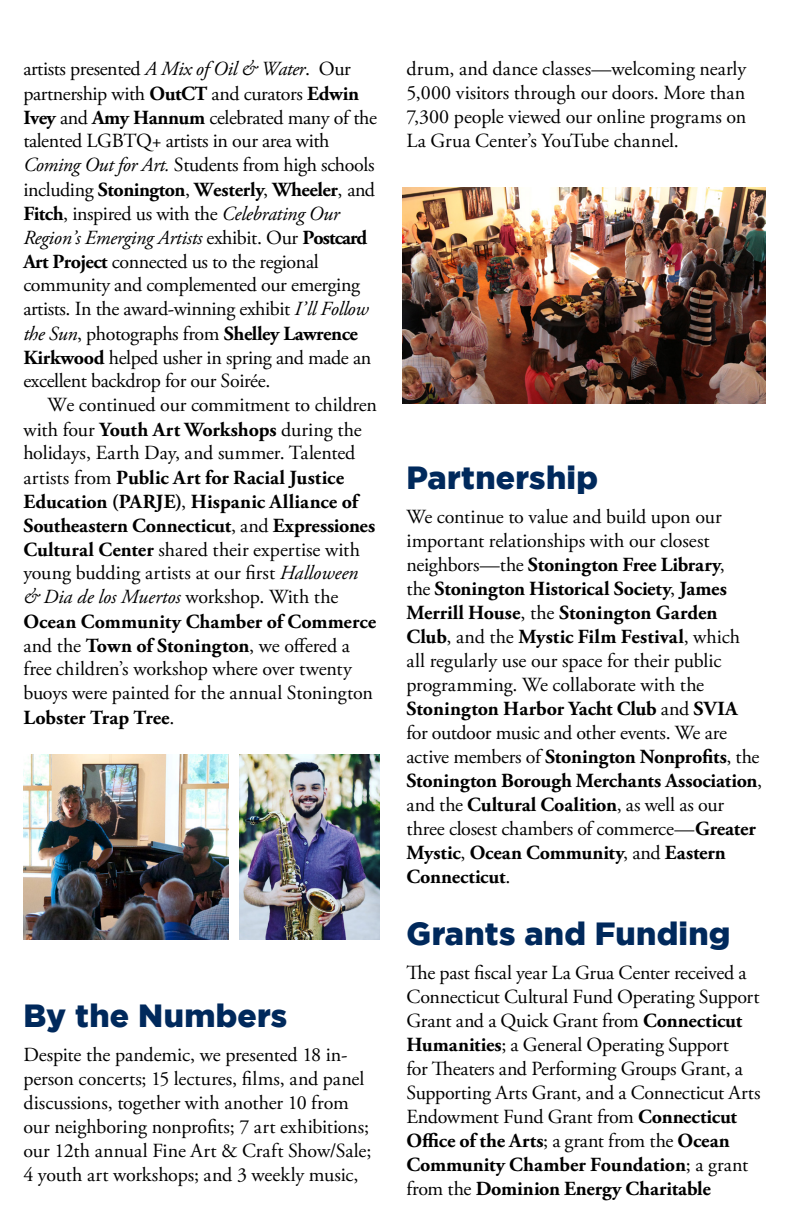
<style>
.page{position:relative;width:792px;height:1224px;background:#fff}
.page>*{position:absolute;margin:0;border:0;box-sizing:border-box;transform-origin:0 0}
.t1{font:900 32px "Gotham";letter-spacing:.01em;color:#00295c}
._1st_para{font:20px/24px "Adobe Garamond Pro";letter-spacing:-.01em;color:#000}
.text_ind{font:20px "Adobe Garamond Pro";letter-spacing:-.02em;color:#000}
.text_ind-2{font:700 20px "Adobe Garamond Pro";letter-spacing:-.005em;color:#000}
.text_ind-3{font:20px "Adobe Garamond Pro";color:#000}
.text_ind-4{font:italic 20px "Adobe Garamond Pro";letter-spacing:-.015em;color:#000}
.text_ind-5{font:700 20px "Adobe Garamond Pro";letter-spacing:-.025em;color:#000}
.s1{font-style:italic}
.s2{font-weight:700}
.s3{font-weight:400}
.s4{font-style:normal}
.s5{font-weight:700;font-style:normal}
</style>
<div class="page">
<img style="left:23px;top:755px;width:205px;height:184px">
<img style="left:239px;top:755px;width:140px;height:184px">
<img style="left:402px;top:187px;width:363px;height:216px">
<p class="text_ind" style="left:23px;top:57px;width:329px">artists presented <span class="s1">A Mix of Oil &amp; Water</span>. Our</p>
<p class="text_ind" style="left:23px;top:81px;width:337px">partnership with <span class="s2">OutCT</span> and curators <span class="s2">Edwin</span></p>
<p class="text_ind" style="left:23px;top:105px;width:355px"><span class="s2">Ivey</span> and <span class="s2">Amy Hannum</span> celebrated many of the</p>
<p class="text_ind" style="left:23px;top:129px;width:308px">talented LGBTQ+ artists in our area with</p>
<p class="text_ind" style="left:23px;top:153px;width:353px"><span class="s1">Coming Out for Art.</span> Students from high schools</p>
<p class="text_ind-5" style="left:23px;top:178px;width:353px"><span class="s3">including</span> Stonington<span class="s3">,</span> Westerly<span class="s3">,</span> Wheeler<span class="s3">, and</span></p>
<p class="text_ind" style="left:23px;top:201px;width:318px"><span class="s2">Fitch</span>, inspired us with the <span class="s1">Celebrating Our</span></p>
<p class="text_ind-4" style="left:23px;top:225px;width:345px">Region’s Emerging Artists <span class="s4">exhibit. Our</span> <span class="s5">Postcard</span></p>
<p class="text_ind" style="left:23px;top:249px;width:297px"><span class="s2">Art Project</span> connected us to the regional</p>
<p class="text_ind" style="left:23px;top:273px;width:338px">community and complemented our emerging</p>
<p class="text_ind" style="left:23px;top:297px;width:347px">artists. In the award-winning exhibit <span class="s1">I’ll Follow</span></p>
<p class="text_ind" style="left:23px;top:321px;width:336px"><span class="s1">the Sun</span>, photographs from <span class="s2">Shelley Lawrence</span></p>
<p class="text_ind" style="left:23px;top:345px;width:349px"><span class="s2">Kirkwood</span> helped usher in spring and made an</p>
<p class="text_ind" style="left:23px;top:369px;width:248px">excellent backdrop for our Soirée.</p>
<p class="text_ind" style="left:47px;top:393px;width:331px">We continued our commitment to children</p>
<p class="text_ind-3" style="left:23px;top:417px;width:340px">with four <span class="s2">Youth Art Workshops</span> during the</p>
<p class="text_ind" style="left:23px;top:441px;width:334px">holidays, Earth Day, and summer. Talented</p>
<p class="text_ind-2" style="left:23px;top:466px;width:322px"><span class="s3">artists from</span> Public Art for Racial Justice</p>
<p class="text_ind-2" style="left:23px;top:490px;width:336px">Education (PARJE)<span class="s3">,</span> Hispanic Alliance of</p>
<p class="text_ind-2" style="left:23px;top:514px;width:353px">Southeastern Connecticut<span class="s3">, and</span> Expressiones</p>
<p class="text_ind-3" style="left:23px;top:537px;width:338px"><span class="s2">Cultural Center</span> shared their expertise with</p>
<p class="text_ind-3" style="left:23px;top:561px;width:336px">young budding artists at our first <span class="s1">Halloween</span></p>
<p class="text_ind-4" style="left:23px;top:585px;width:316px">&amp; Dia de los Muertos <span class="s4">workshop. With the</span></p>
<p class="text_ind-2" style="left:23px;top:610px;width:354px">Ocean Community Chamber of Commerce</p>
<p class="text_ind" style="left:23px;top:633px;width:328px">and the <span class="s2">Town of Stonington</span>, we offered a</p>
<p class="text_ind" style="left:23px;top:657px;width:330px">free children’s workshop where over twenty</p>
<p class="text_ind" style="left:23px;top:681px;width:351px">buoys were painted for the annual Stonington</p>
<p class="text_ind-2" style="left:23px;top:706px;width:153px">Lobster Trap Tree<span class="s3">.</span></p>
<p class="t1" style="left:23px;top:997px;width:265px">By the Numbers</p>
<p class="_1st_para" style="left:23px;top:1043px;width:350px">Despite the pandemic, we presented 18 in&shy;person concerts; 15 lectures, films, and panel discussions, together with another 10 from our neighboring nonprofits; 7 art exhibitions; our 12th annual Fine Art &amp; Craft Show/Sale; 4 youth art workshops; and 3 weekly music,</p>
<p class="_1st_para" style="left:406px;top:57px;width:341px;text-align:justify">drum, and dance classes—welcoming nearly 5,000 visitors through our doors. More than 7,300 people viewed our online programs on La Grua Center’s YouTube channel.</p>
<p class="t1" style="left:406px;top:459px;width:193px">Partnership</p>
<p class="_1st_para" style="left:406px;top:505px;width:357px">We continue to value and build upon our important relationships with our closest neighbors—the <span class="s2">Stonington Free Library</span>,<br>the <span class="s2">Stonington Historical Society</span>, <span class="s2">James Merrill House</span>, the <span class="s2">Stonington Garden Club</span>, and the <span class="s2">Mystic Film Festival</span>, which all regularly use our space for their public programming. We collaborate with the <span class="s2">Stonington Harbor Yacht Club</span> and <span class="s2">SVIA </span>for outdoor music and other events. We are active members of <span class="s2">Stonington Nonprofits</span>, the <span class="s2">Stonington Borough Merchants Association</span>, and the <span class="s2">Cultural Coalition</span>, as well as our three closest chambers of commerce—<span class="s2">Greater Mystic</span>, <span class="s2">Ocean Community</span>, and <span class="s2">Eastern Connecticut</span>.</p>
<p class="t1" style="left:406px;top:915px;width:326px">Grants and Funding</p>
<p class="_1st_para" style="left:406px;top:961px;width:356px">The past fiscal year La Grua Center received a Connecticut Cultural Fund Operating Support Grant and a Quick Grant from <span class="s2">Connecticut Humanities</span>; a General Operating Support<br>for Theaters and Performing Groups Grant, a Supporting Arts Grant, and a Connecticut Arts Endowment Fund Grant from <span class="s2">Connecticut Office of the Arts</span>; a grant from the <span class="s2">Ocean Community Chamber Foundation</span>; a grant from the <span class="s2">Dominion Energy Charitable</span></p>
</div>
